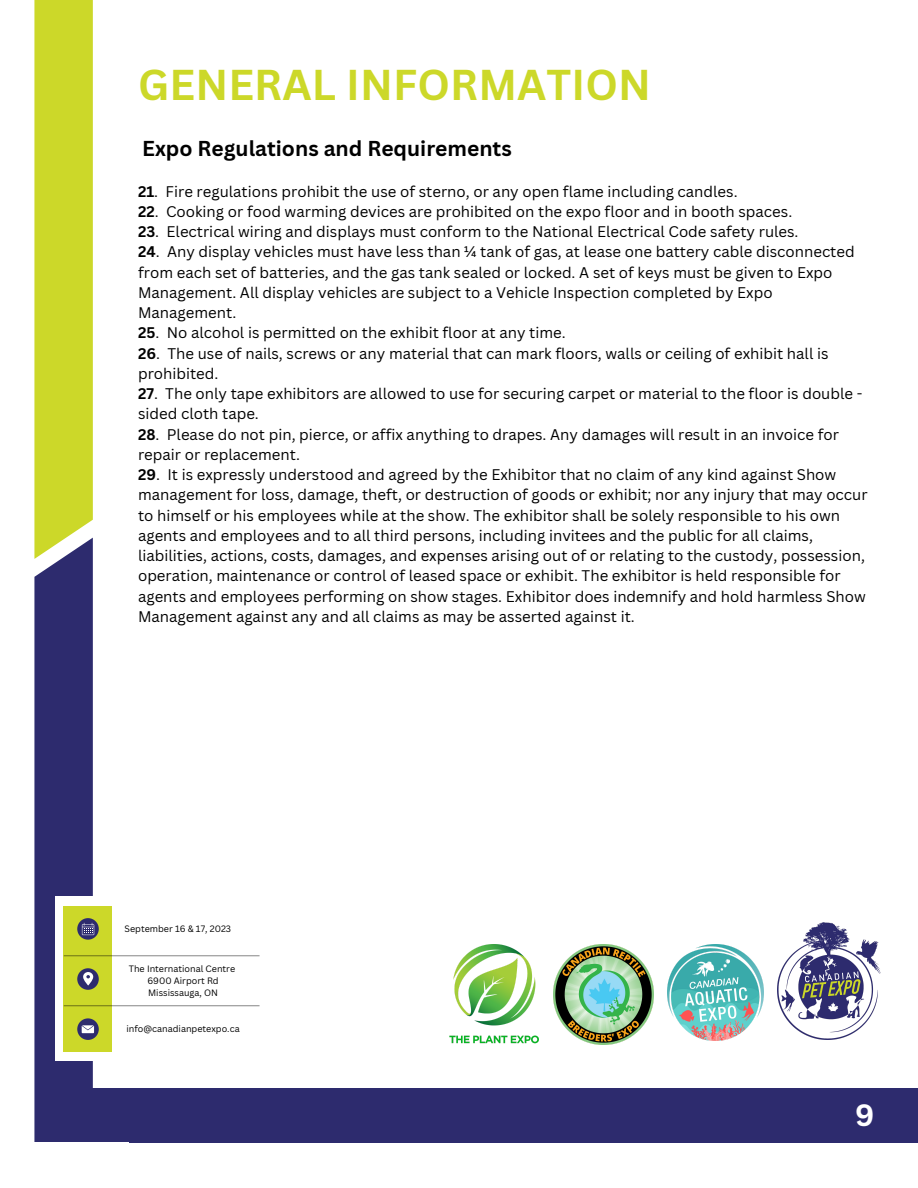
<style>
.page{position:relative;width:918px;height:1188px;background:#fff}
.page>*{position:absolute;margin:0;border:0;box-sizing:border-box;transform-origin:0 0}
.t1{font:700 42px "Canva Sans";letter-spacing:.005em;color:#ccd829}
.t2{font:700 30px "Canva Sans";color:#fff}
.t3{font:700 21px "Canva Sans";color:#000}
.t4{font:15px/20.2px "Canva Sans";color:#000}
.t5{font:9px "Canva Sans";color:#000}
.s1{font-weight:700}
</style>
<div class="page">
<div style="left:42px;top:1088px;width:876px;height:55px;background:#2d2b6e"></div>
<div style="left:64px;top:907px;width:48px;height:145px;background:#ccd829"></div>
<svg style="left:77px;top:918px;width:22px;height:22px"></svg>
<svg style="left:77px;top:968px;width:22px;height:22px"></svg>
<svg style="left:77px;top:1018px;width:22px;height:22px"></svg>
<svg style="left:35px;top:0;width:59px;height:1143px;background:#8c9153"></svg>
<hr style="left:64px;top:955px;width:196px;height:1px;background:#000">
<hr style="left:64px;top:1005px;width:196px;height:1px;background:#000">
<img style="left:450px;top:944px;width:89px;height:100px">
<img style="left:778px;top:923px;width:102px;height:117px">
<img style="left:553px;top:945px;width:100px;height:100px">
<img style="left:668px;top:945px;width:95px;height:95px">
<p class="t1" style="left:138px;top:56px;width:514px">GENERAL INFORMATION</p>
<p class="t3" style="left:142px;top:134px;width:371px">Expo Regulations and Requirements</p>
<p class="t4" style="left:138px;top:181px;width:601px"><span class="s1">21</span>. Fire regulations prohibit the use of sterno, or any open flame including candles.</p>
<p class="t4" style="left:138px;top:201px;width:656px"><span class="s1">22</span>. Cooking or food warming devices are prohibited on the expo floor and in booth spaces.</p>
<p class="t4" style="left:138px;top:221px;width:662px"><span class="s1">23</span>. Electrical wiring and displays must conform to the National Electrical Code safety rules.</p>
<p class="t4" style="left:138px;top:241px;width:718px"><span class="s1">24</span>. Any display vehicles must have less than ¼ tank of gas, at lease one battery cable disconnected from each set of batteries, and the gas tank sealed or locked. A set of keys must be given to Expo Management. All display vehicles are subject to a Vehicle Inspection completed by Expo Management.</p>
<p class="t4" style="left:138px;top:322px;width:429px"><span class="s1">25</span>. No alcohol is permitted on the exhibit floor at any time.</p>
<p class="t4" style="left:138px;top:343px;width:692px"><span class="s1">26</span>. The use of nails, screws or any material that can mark floors, walls or ceiling of exhibit hall is prohibited.</p>
<p class="t4" style="left:138px;top:383px;width:726px"><span class="s1">27</span>. The only tape exhibitors are allowed to use for securing carpet or material to the floor is double - sided cloth tape.</p>
<p class="t4" style="left:138px;top:424px;width:703px"><span class="s1">28</span>. Please do not pin, pierce, or affix anything to drapes. Any damages will result in an invoice for repair or replacement.</p>
<p class="t4" style="left:138px;top:464px;width:731px"><span class="s1">29</span>. It is expressly understood and agreed by the Exhibitor that no claim of any kind against Show management for loss, damage, theft, or destruction of goods or exhibit; nor any injury that may occur to himself or his employees while at the show. The exhibitor shall be solely responsible to his own agents and employees and to all third persons, including invitees and the public for all claims, liabilities, actions, costs, damages, and expenses arising out of or relating to the custody, possession, operation, maintenance or control of leased space or exhibit. The exhibitor is held responsible for agents and employees performing on show stages. Exhibitor does indemnify and hold harmless Show Management against any and all claims as may be asserted against it.</p>
<p class="t5" style="left:125px;top:922px;width:108px">September 16 &amp; 17, 2023</p>
<p class="t5" style="left:129px;top:962px;width:108px">The International Centre</p>
<p class="t5" style="left:147px;top:974px;width:73px">6900 Airport Rd</p>
<p class="t5" style="left:148px;top:986px;width:71px">Mississauga, ON</p>
<p class="t5" style="left:127px;top:1023px;width:115px">info@canadianpetexpo.ca</p>
<p class="t2" style="left:855px;top:1094px;width:21px">9</p>
</div>
